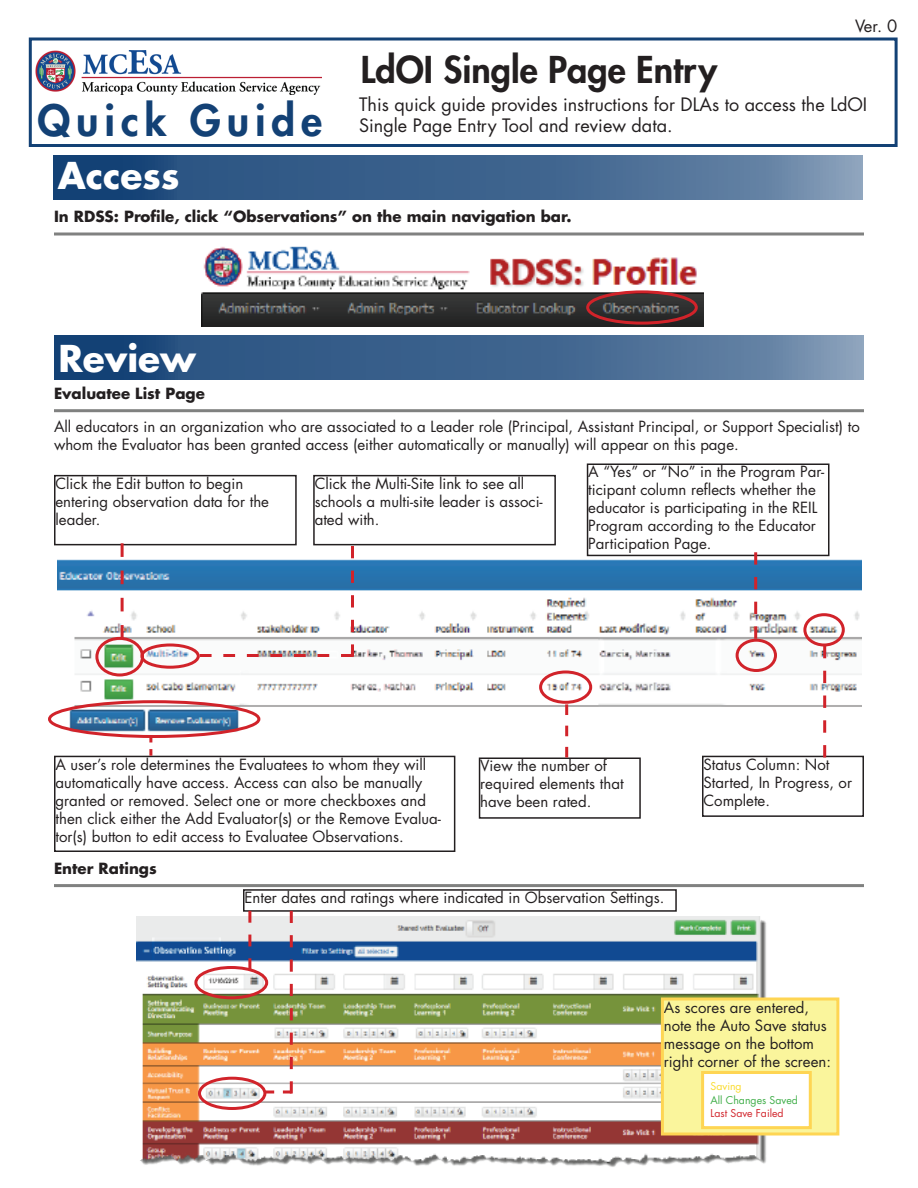
<style>
.page{position:relative;width:918px;height:1188px;background:#fff}
.page>*{position:absolute;margin:0;border:0;box-sizing:border-box;transform-origin:0 0}
.t1{font:800 42px "Futura Std";letter-spacing:.14em;color:#134175}
.t2{font:800 36px "Futura Std";color:#231f20}
.t3{font:700 36px "Futura Std";color:#fff}
.t4{font:18px/21.6px "Futura Std";color:#231f20}
.t5{font:16.5px "Futura Std";color:#231f20}
.t6{font:15px/18px "Futura Std";color:#231f20}
.t7{font:700 15px "Futura Std";color:#231f20}
.t8{font:10.5px "Futura Std";color:#40ae49}
.t9{font:10.5px "Futura Std";color:#d1232a}
.t10{font:10.5px "Futura Std";color:#fadb2d}
</style>
<div class="page">
<img style="left:57px;top:558px;width:805px;height:178px">
<hr style="left:54px;top:409px;width:810px;height:3px;background:#808180">
<svg style="left:53px;top:155px;width:810px;height:45px;background:#40658f"></svg>
<div style="left:29px;top:38px;width:869px;height:109px;border:3px solid #134175"></div>
<img style="left:36px;top:50px;width:286px;height:44px">
<div style="left:54px;top:475px;width:243px;height:70px;border:2px solid #231f20"></div>
<svg style="left:54px;top:232px;width:810px;height:4px;background:#9fa09f"></svg>
<div style="left:313px;top:475px;width:243px;height:70px;border:2px solid #231f20"></div>
<div style="left:587px;top:464px;width:243px;height:92px;border:2px solid #231f20"></div>
<div style="left:479px;top:758px;width:162px;height:61px;border:2px solid #231f20"></div>
<div style="left:54px;top:756px;width:401px;height:96px;border:2px solid #231f20"></div>
<svg style="left:121px;top:543px;width:3px;height:94px"></svg>
<div style="left:95px;top:637px;width:49px;height:39px;border:3px solid #d1232a;border-radius:50%"></div>
<div style="left:140px;top:643px;width:60px;height:26px;border:3px solid #d1232a;border-radius:50%"></div>
<svg style="left:149px;top:738px;width:3px;height:18px"></svg>
<div style="left:736px;top:639px;width:41px;height:33px;border:3px solid #d1232a;border-radius:50%"></div>
<svg style="left:54px;top:335px;width:810px;height:45px;background:#40658f"></svg>
<img style="left:201px;top:246px;width:502px;height:80px">
<div style="left:586px;top:290px;width:112px;height:35px;border:3px solid #d1232a;border-radius:50%"></div>
<svg style="left:200px;top:546px;width:154px;height:111px"></svg>
<svg style="left:754px;top:552px;width:3px;height:87px"></svg>
<div style="left:48px;top:700px;width:212px;height:38px;border:3px solid #d1232a;border-radius:50%"></div>
<div style="left:702px;top:756px;width:162px;height:61px;border:2px solid #231f20"></div>
<svg style="left:823px;top:646px;width:3px;height:112px"></svg>
<div style="left:539px;top:671px;width:53px;height:33px;border:3px solid #d1232a;border-radius:50%"></div>
<div style="left:803px;top:613px;width:42px;height:33px;border:3px solid #d1232a;border-radius:50%"></div>
<svg style="left:565px;top:704px;width:3px;height:54px"></svg>
<hr style="left:54px;top:884px;width:810px;height:3px;background:#808180">
<img style="left:136px;top:916px;width:634px;height:251px">
<div style="left:243px;top:889px;width:434px;height:23px;border:2px solid #231f20"></div>
<div style="left:194px;top:966px;width:74px;height:33px;border:3px solid #d1232a;border-radius:50%"></div>
<svg style="left:248px;top:911px;width:3px;height:59px"></svg>
<div style="left:198px;top:1077px;width:68px;height:33px;border:3px solid #d1232a;border-radius:50%"></div>
<svg style="left:266px;top:911px;width:27px;height:183px"></svg>
<div style="left:662px;top:999px;width:176px;height:135px;background:#faf59c"></div>
<div style="left:661px;top:998px;width:178px;height:138px;border:3px solid #fed553"></div>
<div style="left:703px;top:1072px;width:107px;height:56px;background:#fff"></div>
<div style="left:701px;top:1071px;width:111px;height:58px;border:3px solid #fed553"></div>
<h2 class="t2" style="left:361px;top:47px;width:358px">LdOI Single Page Entry</h2>
<p class="t5" style="left:855px;top:15px;width:44px">Ver. 0</p>
<h1 class="t1" style="left:38px;top:94px;width:286px">Quick Guide</h1>
<p class="t4" style="left:359px;top:93px;width:510px">This quick guide provides instructions for DLAs to access the LdOI<br>Single Page Entry Tool and review data.</p>
<h2 class="t3" style="left:58px;top:151px;width:123px">Access</h2>
<p class="t7" style="left:54px;top:206px;width:519px">In RDSS: Profile, click “Observations” on the main navigation bar.</p>
<h2 class="t3" style="left:58px;top:335px;width:139px">Review</h2>
<p class="t7" style="left:54px;top:383px;width:152px">Evaluatee List Page</p>
<p class="t6" style="left:54px;top:418px;width:807px">All educators in an organization who are associated to a Leader role (Principal, Assistant Principal, or Support Specialist) to whom the Evaluator has been granted access (either automatically or manually) will appear on this page.</p>
<p class="t6" style="left:56px;top:474px;width:215px">Click the Edit button to begin entering observation data for the leader.</p>
<p class="t6" style="left:315px;top:474px;width:230px">Click the Multi-Site link to see all schools a multi-site leader is associ&shy;ated with.</p>
<p class="t6" style="left:588px;top:463px;width:237px">A “Yes” or “No” in the Program Par&shy;ticipant column reflects whether the educator is participating in the REIL<br>Program according to the Educator<br>Participation Page.</p>
<p class="t6" style="left:56px;top:755px;width:387px">A user’s role determines the Evaluatees to whom they will automatically have access. Access can also be manually granted or removed. Select one or more checkboxes and then click either the Add Evaluator(s) or the Remove Evalua&shy;tor(s) button to edit access to Evaluatee Observations.</p>
<p class="t7" style="left:54px;top:858px;width:104px">Enter Ratings</p>
<p class="t6" style="left:480px;top:757px;width:145px">View the number of required elements that have been rated.</p>
<p class="t6" style="left:244px;top:889px;width:422px">Enter dates and ratings where indicated in Observation Settings.</p>
<p class="t6" style="left:704px;top:755px;width:150px">Status Column: Not<br>Started, In Progress, or<br>Complete.</p>
<p class="t6" style="left:664px;top:999px;width:169px">As scores are entered, note the Auto Save status message on the bottom right corner of the screen:</p>
<p class="t10" style="left:711px;top:1080px;width:33px">Saving</p>
<p class="t8" style="left:711px;top:1093px;width:89px">All Changes Saved</p>
<p class="t9" style="left:711px;top:1107px;width:75px">Last Save Failed</p>
</div>
